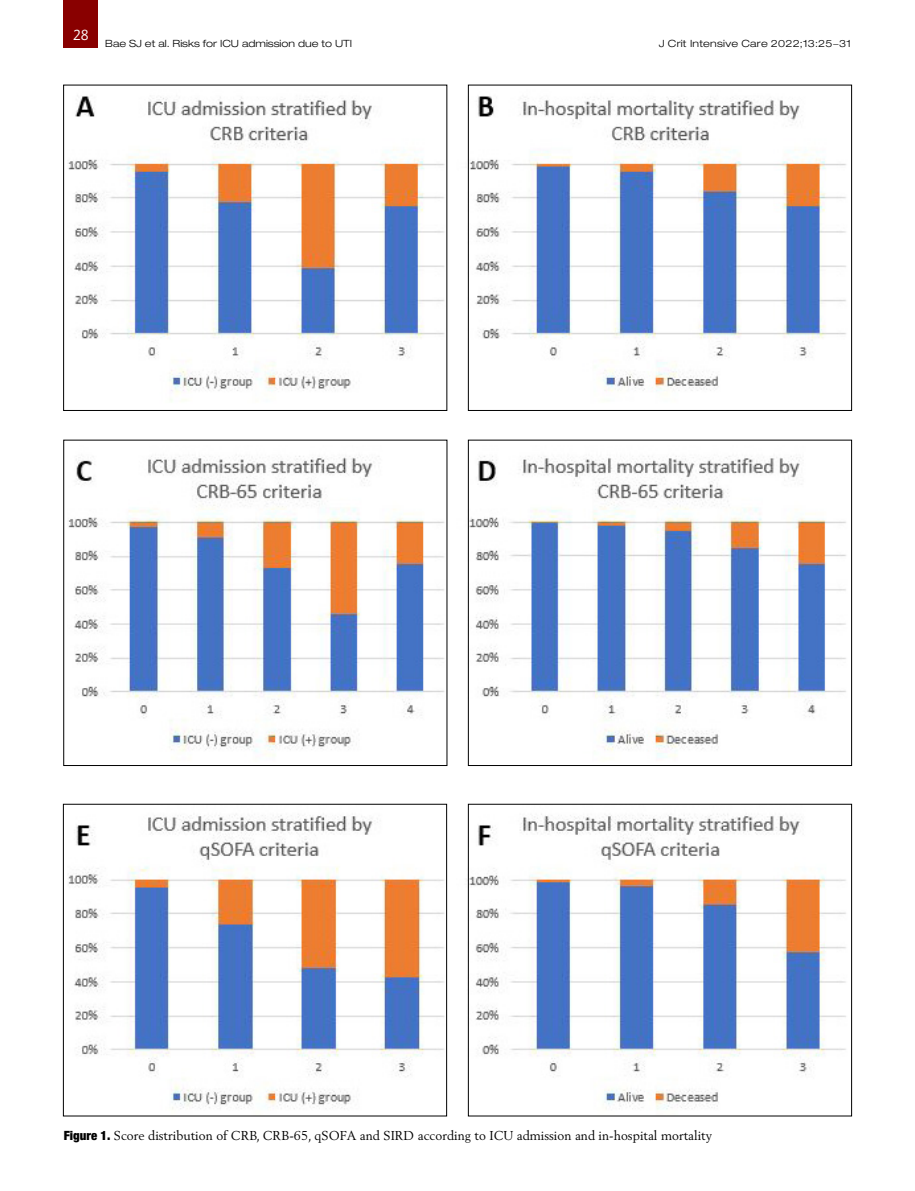
<style>
.page{position:relative;width:915px;height:1191px;background:#fff}
.page>*{position:absolute;margin:0;border:0;box-sizing:border-box;transform-origin:0 0}
.t1{font:15px "Mundo Sans Std";color:#fff}
.t2{font:12.75px "Berling LT Std";color:#000}
.t3{font:300 expanded 10.05px "Helvetica Neue LT Pro";color:#000;scale:1.05 1}
.t4{font:300 expanded 10.05px "Helvetica Neue LT Pro";letter-spacing:.02em;color:#000;scale:1.05 1}
.s1{font-family:"Helvetica Neue LT Pro";font-weight:900;font-stretch:condensed}
</style>
<div class="page">
<div style="left:64px;top:0;width:34px;height:47px;background:#890000"></div>
<img style="left:67px;top:89px;width:779px;height:1026px">
<div style="left:63px;top:85px;width:384px;height:326px;border:1px solid #000"></div>
<div style="left:468px;top:85px;width:383px;height:326px;border:1px solid #000"></div>
<p class="t1" style="left:73px;top:26px;width:17px">28</p>
<p class="t3" style="left:105px;top:37px;width:237px">Bae SJ et al. Risks for ICU admission due to UTI</p>
<p class="t4" style="left:658px;top:37px;width:185px">J Crit Intensive Care 2022;13:25−31</p>
<p class="t2" style="left:64px;top:1127px;width:649px"><span class="s1">Figure 1.</span> Score distribution of CRB, CRB-65, qSOFA and SIRD according to ICU admission and in-hospital mortality</p>
</div>
